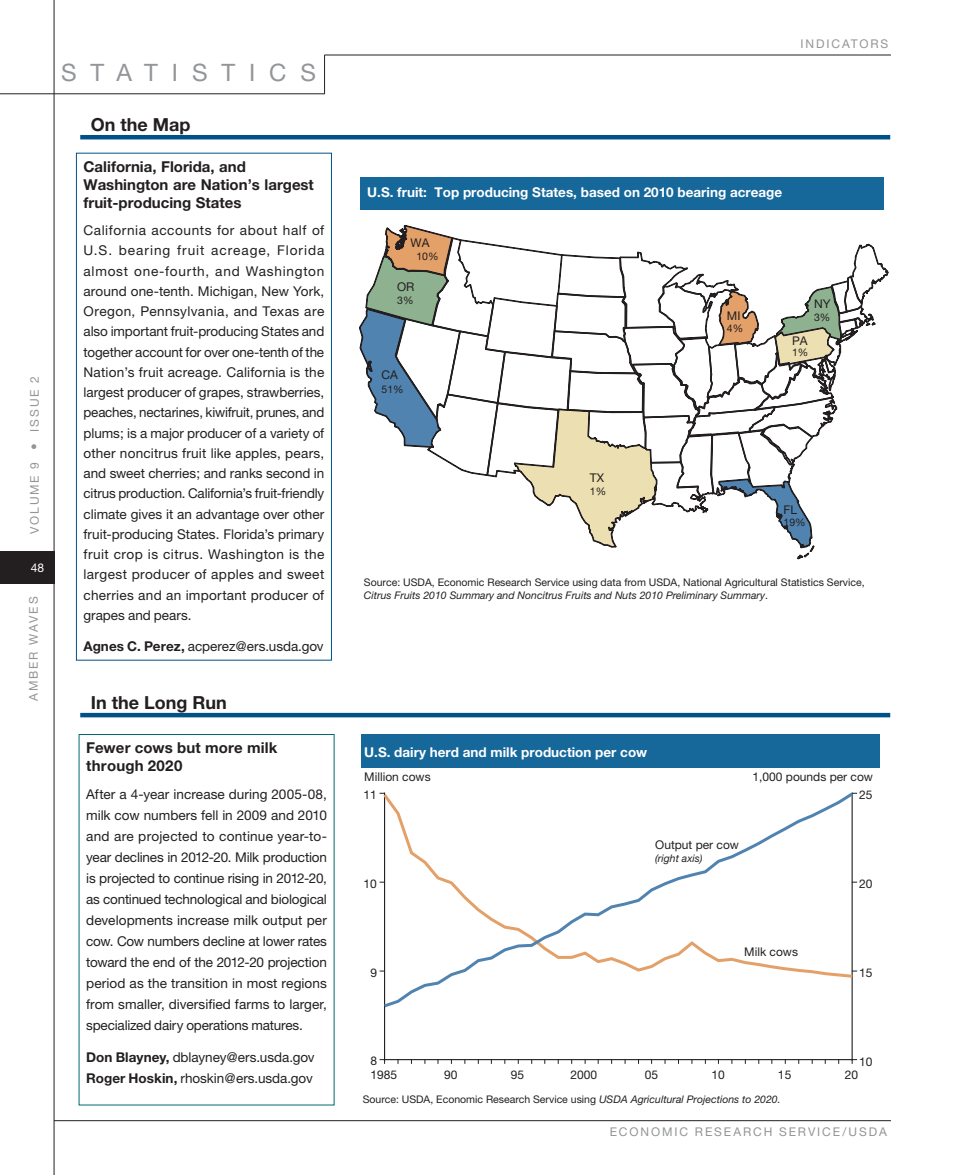
<style>
.page{position:relative;width:972px;height:1175px;background:#fff}
.page>*{position:absolute;margin:0;border:0;box-sizing:border-box;transform-origin:0 0}
.t1{font:24px "Helvetica Neue";letter-spacing:.58em;color:#939598}
.t2{font:700 18px "Helvetica Neue";color:#231f20}
.Table_Body_Text{font:700 15px/18px "Helvetica Neue";color:#231f20}
.BodyText{font:13.5px/20.2px "Helvetica Neue";color:#231f20;text-align:justify}
.t3{font:700 13.5px "Helvetica Neue";color:#fff}
.t4{font:12px "Helvetica Neue";color:#231f20}
.t5{font:12px "Helvetica Neue";letter-spacing:.16em;color:#939598}
.t6{font:12px "Helvetica Neue";color:#fff}
.t7{font:10.5px/12.6px "Helvetica Neue";color:#231f20}
.t8{font:italic 10.5px "Helvetica Neue";color:#231f20}
.s1{font-size:13.5px}
.s2{font-weight:700}
.s3{font-style:italic}
</style>
<div class="page">
<hr style="left:54px;top:0;width:1px;height:1174px;background:#231f20">
<hr style="left:0;top:93px;width:325px;height:1px;background:#231f20">
<hr style="left:324px;top:55px;width:1px;height:39px;background:#231f20">
<hr style="left:324px;top:55px;width:567px;height:1px;background:#231f20">
<hr style="left:54px;top:1120px;width:837px;height:1px;background:#231f20">
<div style="left:0;top:551px;width:54px;height:33px;background:#231f20"></div>
<hr style="left:80px;top:135px;width:810px;height:4px;background:#005187">
<div style="left:360px;top:178px;width:524px;height:32px;background:#16689b"></div>
<svg style="left:359px;top:225px;width:529px;height:334px"></svg>
<hr style="left:80px;top:713px;width:810px;height:4px;background:#005187">
<div style="left:361px;top:734px;width:519px;height:33px;background:#16689b"></div>
<hr style="left:384px;top:1059px;width:469px;height:1px;background:#231f20">
<hr style="left:852px;top:792px;width:1px;height:268px;background:#231f20">
<hr style="left:384px;top:792px;width:1px;height:268px;background:#231f20">
<svg style="left:381px;top:792px;width:475px;height:217px"></svg>
<img style="left:243px;top:345px;width:486px;height:486px">
<p class="t5" style="left:28px;top:534px;width:159px;rotate:-90deg">VOLUME 9 <span class="s1">•</span> ISSUE 2</p>
<p class="t6" style="left:31px;top:560px;width:15px">48</p>
<p class="t5" style="left:26px;top:701px;width:106px;rotate:-90deg">AMBER WAVES</p>
<h1 class="t1" style="left:61px;top:58px;width:256px">STATISTICS</h1>
<p class="t2" style="left:91px;top:113px;width:101px">On the Map</p>
<p class="Table_Body_Text" style="left:84px;top:157px;width:232px">California, Florida, and<br>Washington are Nation’s largest fruit-producing States</p>
<p class="BodyText" style="left:84px;top:220px;width:242px">California accounts for about half of U.S. bearing fruit acreage, Florida almost one-fourth, and Washington around one-tenth. Michigan, New York, Oregon, Pennsylvania, and Texas are also important fruit-producing States and together account for over one-tenth of the Nation’s fruit acreage. California is the largest producer of grapes, strawberries, peaches, nectarines, kiwifruit, prunes, and plums; is a major producer of a variety of other noncitrus fruit like apples, pears, and sweet cherries; and ranks second in citrus production. California’s fruit-friendly climate gives it an advantage over other fruit-producing States. Florida’s primary fruit crop is citrus. Washington is the largest producer of apples and sweet cherries and an important producer of grapes and pears.</p>
<p class="BodyText" style="left:84px;top:636px;width:242px"><span class="s2">Agnes C. Perez,</span> acperez@ers.usda.gov</p>
<p class="t2" style="left:91px;top:691px;width:138px">In the Long Run</p>
<p class="Table_Body_Text" style="left:86px;top:738px;width:193px">Fewer cows but more milk through 2020</p>
<p class="BodyText" style="left:86px;top:783px;width:242px;line-height:21px">After a 4-year increase during 2005-08, milk cow numbers fell in 2009 and 2010 and are projected to continue year-to&shy;year declines in 2012-20. Milk production is projected to continue rising in 2012-20, as continued technological and biological developments increase milk output per cow. Cow numbers decline at lower rates toward the end of the 2012-20 projection period as the transition in most regions from smaller, diversified farms to larger, specialized dairy operations matures.</p>
<p class="BodyText" style="left:86px;top:1046px;width:230px"><span class="s2">Don Blayney,</span> dblayney@ers.usda.gov</p>
<p class="BodyText" style="left:86px;top:1068px;width:228px"><span class="s2">Roger Hoskin,</span> rhoskin@ers.usda.gov</p>
<p class="t5" style="left:801px;top:37px;width:89px">INDICATORS</p>
<p class="t3" style="left:367px;top:184px;width:417px">U.S. fruit: Top producing States, based on 2010 bearing acreage</p>
<p class="t4" style="left:411px;top:236px;width:20px">WA</p>
<p class="t7" style="left:416px;top:250px;width:24px">10%</p>
<p class="t4" style="left:397px;top:279px;width:19px">OR</p>
<p class="t7" style="left:397px;top:293px;width:18px">3%</p>
<p class="t4" style="left:382px;top:367px;width:18px">CA</p>
<p class="t7" style="left:382px;top:382px;width:24px">51%</p>
<p class="t4" style="left:727px;top:308px;width:15px">MI</p>
<p class="t7" style="left:727px;top:322px;width:18px">4%</p>
<p class="t4" style="left:814px;top:297px;width:18px">NY</p>
<p class="t7" style="left:814px;top:310px;width:18px">3%</p>
<p class="t4" style="left:792px;top:334px;width:17px">PA</p>
<p class="t7" style="left:792px;top:345px;width:18px">1%</p>
<p class="t4" style="left:590px;top:471px;width:16px">TX</p>
<p class="t7" style="left:590px;top:484px;width:18px">1%</p>
<p class="t4" style="left:784px;top:502px;width:15px">FL</p>
<p class="t7" style="left:784px;top:516px;width:24px">19%</p>
<p class="t7" style="left:364px;top:576px;width:502px">Source: USDA, Economic Research Service using data from USDA, National Agricultural Statistics Service,<br><span class="s3">Citrus Fruits 2010 Summary and Noncitrus Fruits and Nuts 2010 Preliminary Summary</span>.</p>
<p class="t3" style="left:364px;top:743px;width:284px">U.S. dairy herd and milk production per cow</p>
<p class="t4" style="left:364px;top:770px;width:68px">Million cows</p>
<p class="t4" style="left:363px;top:787px;width:15px">11</p>
<p class="t4" style="left:753px;top:770px;width:122px">1,000 pounds per cow</p>
<p class="t4" style="left:859px;top:787px;width:15px">25</p>
<p class="t4" style="left:363px;top:876px;width:15px">10</p>
<p class="t4" style="left:655px;top:838px;width:85px">Output per cow</p>
<p class="t8" style="left:655px;top:852px;width:49px">(right axis)</p>
<p class="t4" style="left:859px;top:876px;width:15px">20</p>
<p class="t4" style="left:370px;top:965px;width:8px">9</p>
<p class="t4" style="left:744px;top:944px;width:55px">Milk cows</p>
<p class="t4" style="left:859px;top:965px;width:15px">15</p>
<p class="t4" style="left:370px;top:1054px;width:8px">8</p>
<p class="t4" style="left:859px;top:1054px;width:15px">10</p>
<p class="t4" style="left:370px;top:1067px;width:28px">1985</p>
<p class="t4" style="left:444px;top:1067px;width:15px">90</p>
<p class="t4" style="left:511px;top:1067px;width:15px">95</p>
<p class="t4" style="left:571px;top:1067px;width:28px">2000</p>
<p class="t4" style="left:645px;top:1067px;width:15px">05</p>
<p class="t4" style="left:712px;top:1067px;width:15px">10</p>
<p class="t4" style="left:778px;top:1067px;width:15px">15</p>
<p class="t4" style="left:845px;top:1067px;width:15px">20</p>
<p class="t7" style="left:363px;top:1092px;width:419px">Source: USDA, Economic Research Service using <span class="s3">USDA Agricultural Projections to 2020.</span></p>
<p class="t5" style="left:610px;top:1124px;width:278px">ECONOMIC RESEARCH SERVICE/USDA</p>
</div>
